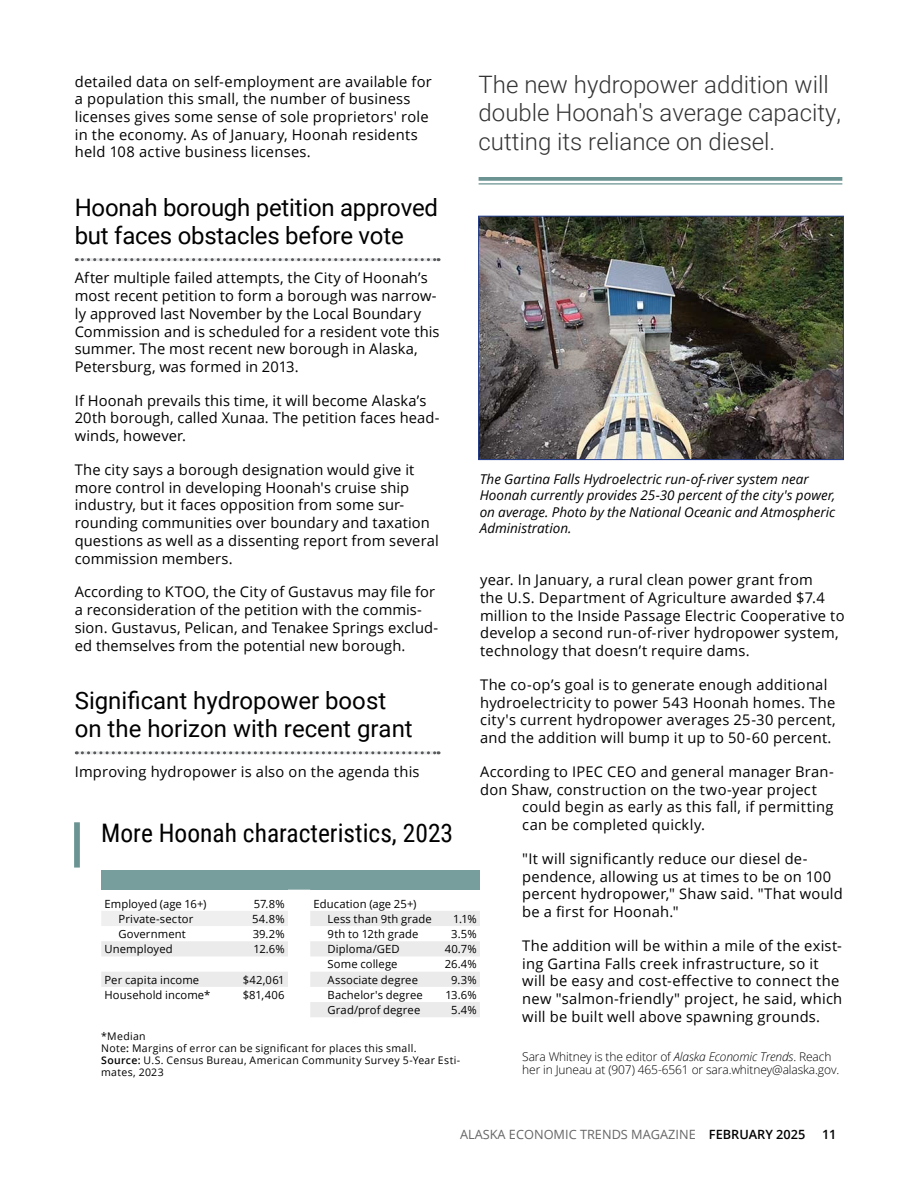
<style>
.page{position:relative;width:918px;height:1188px;background:#fff}
.page>*{position:absolute;margin:0;border:0;box-sizing:border-box;transform-origin:0 0}
.Page_Number_-_Align_Left{font:25.5px "Roboto Condensed";color:#000}
.Article_subheads{font:24px/28.5px "Roboto";letter-spacing:-.01em;color:#000}
.Page_Number_-_Align_Left-2{font:300 24px/28.5px "Roboto";color:#333}
.Text{font:14.7px/17.7px "Open Sans";letter-spacing:.015em;color:#000}
.Page_Number_-_Align_Left-3{font:italic 13.5px/16.5px "Open Sans";color:#000}
.t1{font:12.75px "Open Sans";color:#666}
.t2{font:600 12.75px "Open Sans";color:#000}
.Text-2{font:300 12px/13.5px "Open Sans";letter-spacing:-.01em;color:#000}
.t3{font:11.25px "Open Sans";letter-spacing:.01em;color:#000}
.Text-3{font:10.5px/12px "Open Sans";letter-spacing:.03em;color:#000}
.s1{font-style:italic}
.s2{font-weight:600}
.s3{font-weight:600;color:#000}
</style>
<div class="page">
<svg style="left:76px;top:258px;width:363px;height:3px"></svg>
<svg style="left:76px;top:751px;width:363px;height:3px"></svg>
<svg style="left:479px;top:177px;width:363px;height:4px"></svg>
<hr style="left:479px;top:183px;width:363px;height:2px;background:#6a9392">
<img style="left:480px;top:218px;width:362px;height:240px">
<div style="left:478px;top:216px;width:366px;height:244px;border:1px solid #25408f"></div>
<div style="left:101px;top:871px;width:379px;height:19px;background:#779d9c"></div>
<svg style="left:101px;top:911px;width:379px;height:106px"></svg>
<div style="left:74px;top:822px;width:6px;height:46px;background:#6a9392"></div>
<p class="Text" style="left:75px;top:72px;width:359px">detailed data on self-employment are available for a population this small, the number of business licenses gives some sense of sole proprietors' role in the economy. As of January, Hoonah residents held 108 active business licenses.</p>
<p class="Page_Number_-_Align_Left-2" style="left:479px;top:69px;width:364px">The new hydropower addition will double Hoonah's average capacity, cutting its reliance on diesel.</p>
<p class="Article_subheads" style="left:75px;top:192px;width:365px">Hoonah borough petition approved but faces obstacles before vote</p>
<p class="Text" style="left:75px;top:269px;width:366px">After multiple failed attempts, the City of Hoonah’s most recent petition to form a borough was narrow&shy;ly approved last November by the Local Boundary Commission and is scheduled for a resident vote this summer. The most recent new borough in Alaska, Petersburg, was formed in 2013.</p>
<p class="Text" style="left:75px;top:391px;width:366px">If Hoonah prevails this time, it will become Alaska’s<br>20th borough, called Xunaa. The petition faces head&shy;winds, however.</p>
<p class="Text" style="left:75px;top:461px;width:365px">The city says a borough designation would give it more control in developing Hoonah's cruise ship industry, but it faces opposition from some sur&shy;rounding communities over boundary and taxation questions as well as a dissenting report from several commission members.</p>
<p class="Text" style="left:75px;top:583px;width:365px">According to KTOO, the City of Gustavus may file for a reconsideration of the petition with the commis&shy;sion. Gustavus, Pelican, and Tenakee Springs exclud&shy;ed themselves from the potential new borough.</p>
<p class="Article_subheads" style="left:75px;top:685px;width:340px">Significant hydropower boost on the horizon with recent grant</p>
<p class="Text" style="left:75px;top:762px;width:346px">Improving hydropower is also on the agenda this</p>
<p class="Page_Number_-_Align_Left-3" style="left:480px;top:470px;width:357px">The Gartina Falls Hydroelectric run-of-river system near Hoonah currently provides 25-30 percent of the city's power, on average. Photo by the National Oceanic and Atmospheric Administration.</p>
<p class="Text" style="left:480px;top:571px;width:366px">year. In January, a rural clean power grant from<br>the U.S. Department of Agriculture awarded $7.4 million to the Inside Passage Electric Cooperative to develop a second run-of-river hydropower system, technology that doesn’t require dams.</p>
<p class="Text" style="left:480px;top:675px;width:357px">The co-op’s goal is to generate enough additional hydroelectricity to power 543 Hoonah homes. The city's current hydropower averages 25-30 percent, and the addition will bump it up to 50-60 percent.</p>
<p class="Text" style="left:480px;top:762px;width:355px">According to IPEC CEO and general manager Bran-</p>
<p class="Text" style="left:480px;top:780px;width:338px">don Shaw, construction on the two-year project</p>
<p class="Text" style="left:522px;top:798px;width:313px">could begin as early as this fall, if permitting</p>
<p class="Text" style="left:522px;top:815px;width:184px">can be completed quickly.</p>
<p class="Text" style="left:522px;top:849px;width:322px">"It will significantly reduce our diesel de&shy;pendence, allowing us at times to be on 100 percent hydropower," Shaw said. "That would be a first for Hoonah."</p>
<p class="Text" style="left:522px;top:936px;width:322px">The addition will be within a mile of the exist&shy;ing Gartina Falls creek infrastructure, so it will be easy and cost-effective to connect the new "salmon-friendly" project, he said, which will be built well above spawning grounds.</p>
<p class="Text-2" style="left:522px;top:1049px;width:319px">Sara Whitney is the editor of <span class="s1">Alaska Economic Trends</span>. Reach her in Juneau at (907) 465-6561 or sara.whitney@alaska.gov.</p>
<p class="Page_Number_-_Align_Left" style="left:101px;top:815px;width:353px">More Hoonah characteristics, 2023</p>
<p class="t3" style="left:105px;top:896px;width:103px">Employed (age 16+)</p>
<p class="t3" style="left:254px;top:896px;width:32px">57.8%</p>
<p class="t3" style="left:314px;top:896px;width:104px">Education (age 25+)</p>
<p class="t3" style="left:119px;top:911px;width:76px">Private-sector</p>
<p class="t3" style="left:252px;top:911px;width:34px">54.8%</p>
<p class="t3" style="left:328px;top:911px;width:106px">Less than 9th grade</p>
<p class="t3" style="left:453px;top:911px;width:25px">1.1%</p>
<p class="t3" style="left:119px;top:926px;width:69px">Government</p>
<p class="t3" style="left:253px;top:926px;width:33px">39.2%</p>
<p class="t3" style="left:328px;top:926px;width:92px">9th to 12th grade</p>
<p class="t3" style="left:451px;top:926px;width:27px">3.5%</p>
<p class="t3" style="left:105px;top:941px;width:70px">Unemployed</p>
<p class="t3" style="left:254px;top:941px;width:33px">12.6%</p>
<p class="t3" style="left:328px;top:941px;width:73px">Diploma/GED</p>
<p class="t3" style="left:445px;top:941px;width:33px">40.7%</p>
<p class="t3" style="left:328px;top:957px;width:71px">Some college</p>
<p class="t3" style="left:445px;top:957px;width:33px">26.4%</p>
<p class="t3" style="left:105px;top:972px;width:96px">Per capita income</p>
<p class="t3" style="left:243px;top:972px;width:43px">$42,061</p>
<p class="t3" style="left:328px;top:972px;width:92px">Associate degree</p>
<p class="t3" style="left:451px;top:972px;width:27px">9.3%</p>
<p class="t3" style="left:105px;top:987px;width:107px">Household income*</p>
<p class="t3" style="left:243px;top:987px;width:43px">$81,406</p>
<p class="t3" style="left:328px;top:987px;width:97px">Bachelor's degree</p>
<p class="t3" style="left:445px;top:987px;width:33px">13.6%</p>
<p class="t3" style="left:328px;top:1002px;width:94px">Grad/prof degree</p>
<p class="t3" style="left:451px;top:1002px;width:27px">5.4%</p>
<p class="Text-3" style="left:101px;top:1030px;width:361px">*Median<br>Note<span class="s2">:</span> Margins of error can be significant for places this small.<br><span class="s2">Source:</span> U.S. Census Bureau, American Community Survey 5-Year Esti&shy;mates, 2023</p>
<p class="t1" style="left:460px;top:1126px;width:347px">ALASKA ECONOMIC TRENDS MAGAZINE <span class="s3">FEBRUARY 2025</span></p>
<p class="t2" style="left:822px;top:1126px;width:16px">11</p>
</div>
